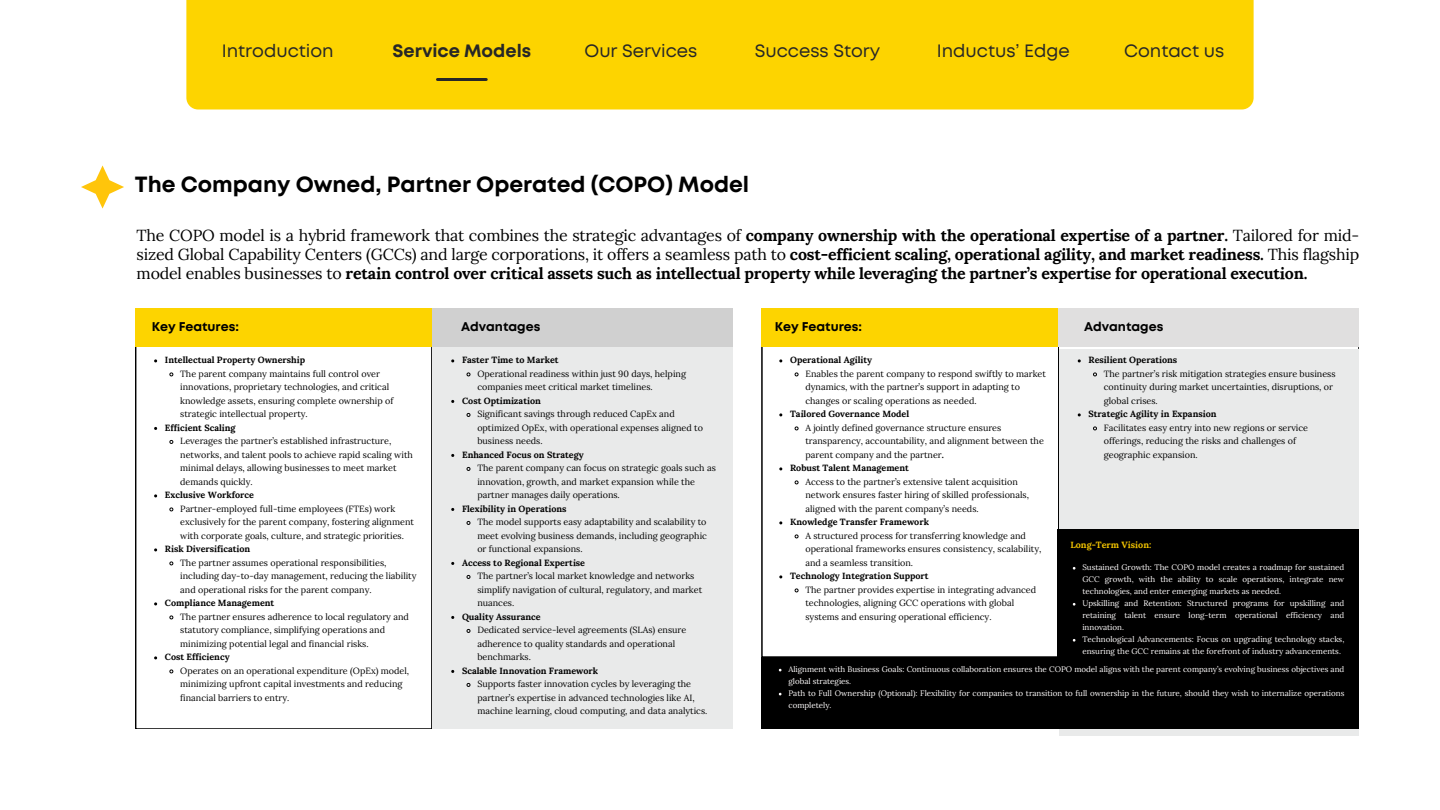
<style>
.page{position:relative;width:1440px;height:810px;background:#fff}
.page>*{position:absolute;margin:0;border:0;box-sizing:border-box;transform-origin:0 0}
.t1{font:700 22px "Mont";color:#000}
.t2{font:17.9px "Mont";color:#272727}
.t3{font:700 17.9px "Mont";color:#272727}
.t4{font:700 16px/18.8px "Lora";letter-spacing:-.01em;color:#000;text-align:justify}
.t5{font:700 12.7px "Mont";color:#000}
.t6{font:9px/13.5px "Lora";color:#000}
.t7{font:700 9px "Lora";color:#000}
.t8{font:700 9px "Lora";color:#f2c400}
.t9{font:8px/12px "Lora";color:#fffefe}
.s1{font-weight:400}
.s2{font-weight:700}
</style>
<div class="page">
<svg style="left:136px;top:347px;width:296px;height:382px"></svg>
<svg style="left:762px;top:347px;width:296px;height:310px"></svg>
<svg style="left:794px;top:372px;width:5px;height:5px"></svg>
<svg style="left:794px;top:426px;width:5px;height:5px"></svg>
<svg style="left:794px;top:480px;width:5px;height:5px"></svg>
<svg style="left:794px;top:534px;width:5px;height:5px"></svg>
<svg style="left:794px;top:588px;width:5px;height:5px"></svg>
<div style="left:135px;top:309px;width:297px;height:38px;background:#fdd400"></div>
<div style="left:761px;top:309px;width:298px;height:38px;background:#fdd400"></div>
<div style="left:432px;top:309px;width:301px;height:38px;background:#d0d0d0"></div>
<div style="left:433px;top:347px;width:300px;height:382px;background:#e9eaea"></div>
<div style="left:1060px;top:349px;width:299px;height:387px;background:#e9eaea"></div>
<div style="left:1058px;top:309px;width:301px;height:38px;background:#e0dfdf"></div>
<div style="left:1057px;top:530px;width:301px;height:199px;background:#000"></div>
<div style="left:761px;top:657px;width:301px;height:72px;background:#000"></div>
<svg style="left:169px;top:372px;width:5px;height:5px"></svg>
<svg style="left:169px;top:439px;width:5px;height:5px"></svg>
<svg style="left:169px;top:507px;width:5px;height:5px"></svg>
<svg style="left:169px;top:561px;width:5px;height:5px"></svg>
<svg style="left:169px;top:615px;width:5px;height:5px"></svg>
<svg style="left:169px;top:669px;width:5px;height:5px"></svg>
<svg style="left:466px;top:372px;width:5px;height:5px"></svg>
<svg style="left:466px;top:412px;width:5px;height:5px"></svg>
<svg style="left:466px;top:466px;width:5px;height:5px"></svg>
<svg style="left:466px;top:520px;width:5px;height:5px"></svg>
<svg style="left:466px;top:574px;width:5px;height:5px"></svg>
<svg style="left:466px;top:628px;width:5px;height:5px"></svg>
<svg style="left:466px;top:682px;width:5px;height:5px"></svg>
<svg style="left:1093px;top:372px;width:4px;height:5px"></svg>
<svg style="left:1093px;top:426px;width:4px;height:5px"></svg>
<svg style="left:81px;top:165px;width:43px;height:44px"></svg>
<div style="left:186px;top:0;width:1068px;height:110px;background:#fdd400"></div>
<hr style="left:437px;top:78px;width:49px;height:3px;background:#272727">
<p class="t2" style="left:222px;top:44px;width:113px">Introduction</p>
<h6 class="t3" style="left:392px;top:44px;width:140px">Service Models</h6>
<p class="t2" style="left:585px;top:44px;width:114px">Our Services</p>
<p class="t2" style="left:755px;top:44px;width:127px">Success Story</p>
<p class="t2" style="left:937px;top:44px;width:134px">Inductus’ Edge</p>
<p class="t2" style="left:1124px;top:44px;width:101px">Contact us</p>
<p class="t1" style="left:135px;top:176px;width:616px">The Company Owned, Partner Operated (COPO) Model</p>
<p class="t4" style="left:137px;top:226px;width:1224px"><span class="s1">The COPO model is a hybrid framework that combines the strategic advantages of</span> company ownership with the operational expertise of a partner. <span class="s1">Tailored for mid&shy;sized Global Capability Centers (GCCs) and large corporations, it offers a seamless path to</span> cost-efficient scaling, operational agility, and market readiness. <span class="s1">This flagship model enables businesses to</span> retain control over critical assets such as intellectual property while leveraging the partner’s expertise for operational execution.</p>
<h5 class="t5" style="left:152px;top:322px;width:89px">Key Features:</h5>
<p class="t5" style="left:461px;top:322px;width:81px">Advantages</p>
<p class="t5" style="left:775px;top:322px;width:89px">Key Features:</p>
<p class="t5" style="left:1084px;top:322px;width:81px">Advantages</p>
<p class="t7" style="left:165px;top:354px;width:142px">Intellectual Property Ownership</p>
<p class="t6" style="left:180px;top:367px;width:215px">The parent company maintains full control over innovations, proprietary technologies, and critical knowledge assets, ensuring complete ownership of strategic intellectual property.</p>
<p class="t7" style="left:165px;top:422px;width:72px">Efficient Scaling</p>
<p class="t6" style="left:180px;top:434px;width:234px">Leverages the partner’s established infrastructure, networks, and talent pools to achieve rapid scaling with minimal delays, allowing businesses to meet market demands quickly.</p>
<p class="t7" style="left:165px;top:489px;width:91px">Exclusive Workforce</p>
<p class="t6" style="left:180px;top:502px;width:235px">Partner-employed full-time employees (FTEs) work exclusively for the parent company, fostering alignment with corporate goals, culture, and strategic priorities.</p>
<p class="t7" style="left:165px;top:543px;width:87px">Risk Diversification</p>
<p class="t6" style="left:180px;top:556px;width:238px">The partner assumes operational responsibilities, including day-to-day management, reducing the liability and operational risks for the parent company.</p>
<p class="t7" style="left:165px;top:597px;width:111px">Compliance Management</p>
<p class="t6" style="left:180px;top:610px;width:230px">The partner ensures adherence to local regulatory and statutory compliance, simplifying operations and minimizing potential legal and financial risks.</p>
<p class="t7" style="left:165px;top:651px;width:66px">Cost Efficiency</p>
<p class="t6" style="left:180px;top:664px;width:230px">Operates on an operational expenditure (OpEx) model, minimizing upfront capital investments and reducing financial barriers to entry.</p>
<p class="t7" style="left:462px;top:354px;width:98px">Faster Time to Market</p>
<p class="t6" style="left:477px;top:367px;width:210px">Operational readiness within just 90 days, helping companies meet critical market timelines.</p>
<p class="t7" style="left:462px;top:395px;width:80px">Cost Optimization</p>
<p class="t6" style="left:477px;top:407px;width:227px">Significant savings through reduced CapEx and optimized OpEx, with operational expenses aligned to business needs.</p>
<p class="t7" style="left:462px;top:449px;width:123px">Enhanced Focus on Strategy</p>
<p class="t6" style="left:477px;top:461px;width:240px">The parent company can focus on strategic goals such as innovation, growth, and market expansion while the partner manages daily operations.</p>
<p class="t7" style="left:462px;top:503px;width:106px">Flexibility in Operations</p>
<p class="t6" style="left:477px;top:515px;width:231px;text-align:justify">The model supports easy adaptability and scalability to meet evolving business demands, including geographic or functional expansions.</p>
<p class="t7" style="left:462px;top:557px;width:125px">Access to Regional Expertise</p>
<p class="t6" style="left:477px;top:569px;width:226px">The partner’s local market knowledge and networks simplify navigation of cultural, regulatory, and market nuances.</p>
<p class="t7" style="left:462px;top:611px;width:80px">Quality Assurance</p>
<h5 class="t6" style="left:477px;top:623px;width:210px">Dedicated service-level agreements (SLAs) ensure adherence to quality standards and operational benchmarks.</h5>
<h5 class="t7" style="left:462px;top:665px;width:138px">Scalable Innovation Framework</h5>
<p class="t6" style="left:477px;top:677px;width:232px">Supports faster innovation cycles by leveraging the partner’s expertise in advanced technologies like AI, machine learning, cloud computing, and data analytics.</p>
<h3 class="t7" style="left:790px;top:354px;width:83px">Operational Agility</h3>
<h2 class="t6" style="left:805px;top:367px;width:242px">Enables the parent company to respond swiftly to market dynamics, with the partner’s support in adapting to changes or scaling operations as needed.</h2>
<p class="t7" style="left:790px;top:408px;width:121px">Tailored Governance Model</p>
<h3 class="t6" style="left:805px;top:421px;width:240px">A jointly defined governance structure ensures transparency, accountability, and alignment between the parent company and the partner<span class="s2">.</span></h3>
<h3 class="t7" style="left:790px;top:462px;width:120px">Robust Talent Management</h3>
<h3 class="t6" style="left:805px;top:475px;width:225px">Access to the partner’s extensive talent acquisition network ensures faster hiring of skilled professionals, aligned with the parent company’s needs.</h3>
<h3 class="t7" style="left:790px;top:516px;width:140px">Knowledge Transfer Framework</h3>
<h1 class="t6" style="left:805px;top:529px;width:238px">A structured process for transferring knowledge and operational frameworks ensures consistency, scalability, and a seamless transition.</h1>
<h4 class="t7" style="left:790px;top:570px;width:140px">Technology Integration Support</h4>
<h5 class="t6" style="left:805px;top:583px;width:232px">The partner provides expertise in integrating advanced technologies, aligning GCC operations with global systems and ensuring operational efficiency.</h5>
<p class="t7" style="left:1089px;top:354px;width:90px">Resilient Operations</p>
<p class="t6" style="left:1104px;top:367px;width:233px">The partner’s risk mitigation strategies ensure business continuity during market uncertainties, disruptions, or global crises.</p>
<p class="t7" style="left:1089px;top:408px;width:129px">Strategic Agility in Expansion</p>
<p class="t6" style="left:1104px;top:421px;width:206px">Facilitates easy entry into new regions or service offerings, reducing the risks and challenges of geographic expansion.</p>
<p class="t8" style="left:1070px;top:539px;width:82px">Long-Term Vision:</p>
<p class="t9" style="left:1082px;top:561px;width:263px;text-align:justify">Sustained Growth: The COPO model creates a roadmap for sustained GCC growth, with the ability to scale operations, integrate new technologies, and enter emerging markets as needed.</p>
<p class="t9" style="left:1082px;top:597px;width:263px;text-align:justify">Upskilling and Retention: Structured programs for upskilling and retaining talent ensure long-term operational efficiency and innovation.</p>
<p class="t9" style="left:1082px;top:633px;width:263px">Technological Advancements: Focus on upgrading technology stacks, ensuring the GCC remains at the forefront of industry advancements.</p>
<p class="t9" style="left:788px;top:663px;width:557px">Alignment with Business Goals: Continuous collaboration ensures the COPO model aligns with the parent company’s evolving business objectives and global strategies.</p>
<p class="t9" style="left:788px;top:687px;width:557px">Path to Full Ownership (Optional): Flexibility for companies to transition to full ownership in the future, should they wish to internalize operations completely.</p>
</div>
